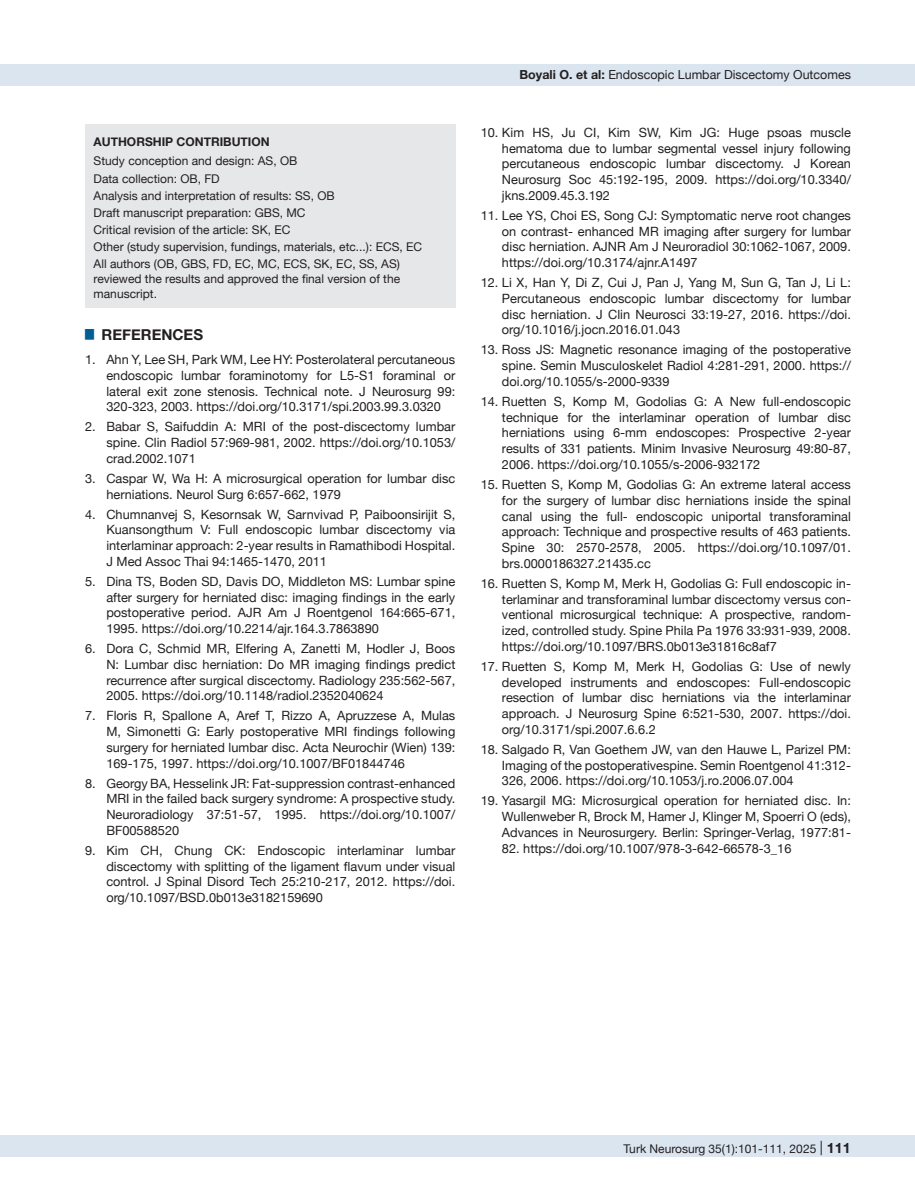
<style>
.page{position:relative;width:915px;height:1191px;background:#fff}
.page>*{position:absolute;margin:0;border:0;box-sizing:border-box;transform-origin:0 0}
.t1{font:700 15px "Helvetica Neue";color:#231f20}
.t2{font:12.75px/15.8px "Helvetica Neue";color:#231f20;text-align:justify}
.t3{font:12.45px "Helvetica Neue";color:#231f20}
.t4{font:12px/17.1px "Helvetica Neue";color:#231f20}
.t5{font:700 12px "Helvetica Neue";color:#231f20}
.s1{font-weight:700}
.s2{font-size:14.25px}
.s3{font-weight:700;font-size:14.25px}
</style>
<div class="page">
<div style="left:0;top:1135px;width:914px;height:22px;background:#dbe5f0"></div>
<div style="left:0;top:64px;width:914px;height:21px;background:#dbe5f0"></div>
<div style="left:85px;top:125px;width:370px;height:183px;background:#e6e7e9"></div>
<p class="t5" style="left:94px;top:132px;width:177px">AUTHORSHIP CONTRIBUTION</p>
<p class="t4" style="left:94px;top:153px;width:330px">Study conception and design: AS, OB<br>Data collection: OB, FD<br>Analysis and interpretation of results: SS, OB<br>Draft manuscript preparation: GBS, MC<br>Critical revision of the article: SK, EC<br>Other (study supervision, fundings, materials, etc...): ECS, EC All authors (OB, GBS, FD, EC, MC, ECS, SK, EC, SS, AS)</p>
<p class="t4" style="left:94px;top:272px;width:308px;line-height:15px">reviewed the results and approved the final version of the manuscript.</p>
<p class="t1" style="left:85px;top:323px;width:119px"><sup>█</sup> REFERENCES</p>
<p class="t2" style="left:106px;top:352px;width:350px;text-indent:-21px">1. Ahn Y, Lee SH, Park WM, Lee HY: Posterolateral percutaneous endoscopic lumbar foraminotomy for L5-S1 foraminal or lateral exit zone stenosis. Technical note. J Neurosurg 99:<br>320-323, 2003. https://doi.org/10.3171/spi.2003.99.3.0320</p>
<p class="t2" style="left:106px;top:419px;width:350px;text-indent:-21px">2. Babar S, Saifuddin A: MRI of the post-discectomy lumbar spine. Clin Radiol 57:969-981, 2002. https://doi.org/10.1053/ crad.2002.1071</p>
<p class="t2" style="left:106px;top:471px;width:350px;text-indent:-21px">3. Caspar W, Wa H: A microsurgical operation for lumbar disc herniations. Neurol Surg 6:657-662, 1979</p>
<p class="t2" style="left:106px;top:507px;width:350px;text-indent:-21px">4. Chumnanvej S, Kesornsak W, Sarnvivad P, Paiboonsirijit S, Kuansongthum V: Full endoscopic lumbar discectomy via interlaminar approach: 2-year results in Ramathibodi Hospital.<br>J Med Assoc Thai 94:1465-1470, 2011</p>
<p class="t2" style="left:106px;top:574px;width:350px;text-indent:-21px">5. Dina TS, Boden SD, Davis DO, Middleton MS: Lumbar spine after surgery for herniated disc: imaging findings in the early postoperative period. AJR Am J Roentgenol 164:665-671, 1995. https://doi.org/10.2214/ajr.164.3.7863890</p>
<p class="t2" style="left:106px;top:641px;width:350px;text-indent:-21px">6. Dora C, Schmid MR, Elfering A, Zanetti M, Hodler J, Boos N: Lumbar disc herniation: Do MR imaging findings predict recurrence after surgical discectomy. Radiology 235:562-567, 2005. https://doi.org/10.1148/radiol.2352040624</p>
<p class="t2" style="left:106px;top:708px;width:350px;text-indent:-21px">7. Floris R, Spallone A, Aref T, Rizzo A, Apruzzese A, Mulas M, Simonetti G: Early postoperative MRI findings following surgery for herniated lumbar disc. Acta Neurochir (Wien) 139:<br>169-175, 1997. https://doi.org/10.1007/BF01844746</p>
<p class="t2" style="left:106px;top:776px;width:350px;text-indent:-21px">8. Georgy BA, Hesselink JR: Fat-suppression contrast-enhanced MRI in the failed back surgery syndrome: A prospective study.<br>Neuroradiology 37:51-57, 1995. https://doi.org/10.1007/ BF00588520</p>
<p class="t2" style="left:106px;top:843px;width:350px;text-indent:-21px">9. Kim CH, Chung CK: Endoscopic interlaminar lumbar discectomy with splitting of the ligament flavum under visual control. J Spinal Disord Tech 25:210-217, 2012. https://doi. org/10.1097/BSD.0b013e3182159690</p>
<p class="t3" style="left:519px;top:66px;width:333px"><span class="s1">Boyali O. et al:</span> Endoscopic Lumbar Discectomy Outcomes</p>
<p class="t2" style="left:502px;top:125px;width:350px;text-indent:-21px">10. Kim HS, Ju CI, Kim SW, Kim JG: Huge psoas muscle hematoma due to lumbar segmental vessel injury following percutaneous endoscopic lumbar discectomy. J Korean Neurosurg Soc 45:192-195, 2009. https://doi.org/10.3340/ jkns.2009.45.3.192</p>
<p class="t2" style="left:502px;top:208px;width:350px;text-indent:-21px">11. Lee YS, Choi ES, Song CJ: Symptomatic nerve root changes on contrast- enhanced MR imaging after surgery for lumbar disc herniation. AJNR Am J Neuroradiol 30:1062-1067, 2009. https://doi.org/10.3174/ajnr.A1497</p>
<p class="t2" style="left:502px;top:275px;width:350px;text-indent:-21px">12. Li X, Han Y, Di Z, Cui J, Pan J, Yang M, Sun G, Tan J, Li L:<br>Percutaneous endoscopic lumbar discectomy for lumbar disc herniation. J Clin Neurosci 33:19-27, 2016. https://doi. org/10.1016/j.jocn.2016.01.043</p>
<p class="t2" style="left:502px;top:343px;width:350px;text-indent:-21px">13. Ross JS: Magnetic resonance imaging of the postoperative spine. Semin Musculoskelet Radiol 4:281-291, 2000. https:// doi.org/10.1055/s-2000-9339</p>
<p class="t2" style="left:502px;top:394px;width:350px;text-indent:-21px">14. Ruetten S, Komp M, Godolias G: A New full-endoscopic technique for the interlaminar operation of lumbar disc herniations using 6-mm endoscopes: Prospective 2-year results of 331 patients. Minim Invasive Neurosurg 49:80-87, 2006. https://doi.org/10.1055/s-2006-932172</p>
<p class="t2" style="left:502px;top:477px;width:350px;text-indent:-21px">15. Ruetten S, Komp M, Godolias G: An extreme lateral access for the surgery of lumbar disc herniations inside the spinal canal using the full- endoscopic uniportal transforaminal approach: Technique and prospective results of 463 patients.<br>Spine 30: 2570-2578, 2005. https://doi.org/10.1097/01. brs.0000186327.21435.cc</p>
<p class="t2" style="left:502px;top:576px;width:350px;text-indent:-21px">16. Ruetten S, Komp M, Merk H, Godolias G: Full endoscopic in&shy;terlaminar and transforaminal lumbar discectomy versus con&shy;ventional microsurgical technique: A prospective, random&shy;ized, controlled study. Spine Phila Pa 1976 33:931-939, 2008. https://doi.org/10.1097/BRS.0b013e31816c8af7</p>
<p class="t2" style="left:502px;top:659px;width:350px;text-indent:-21px">17. Ruetten S, Komp M, Merk H, Godolias G: Use of newly developed instruments and endoscopes: Full-endoscopic resection of lumbar disc herniations via the interlaminar approach. J Neurosurg Spine 6:521-530, 2007. https://doi. org/10.3171/spi.2007.6.6.2</p>
<p class="t2" style="left:502px;top:742px;width:350px;text-indent:-21px">18. Salgado R, Van Goethem JW, van den Hauwe L, Parizel PM:<br>Imaging of the postoperativespine. Semin Roentgenol 41:312- 326, 2006. https://doi.org/10.1053/j.ro.2006.07.004</p>
<p class="t2" style="left:502px;top:793px;width:350px;text-indent:-21px">19. Yasargil MG: Microsurgical operation for herniated disc. In:<br>Wullenweber R, Brock M, Hamer J, Klinger M, Spoerri O (eds), Advances in Neurosurgery. Berlin: Springer-Verlag, 1977:81-</p>
<p class="t2" style="left:502px;top:841px;width:291px">82. https://doi.org/10.1007/978-3-642-66578-3_16</p>
<p class="t4" style="left:623px;top:1141px;width:250px">Turk Neurosurg 35(1):101-111, 2025 <span class="s2">|</span> <span class="s3">111111</span></p>
</div>
